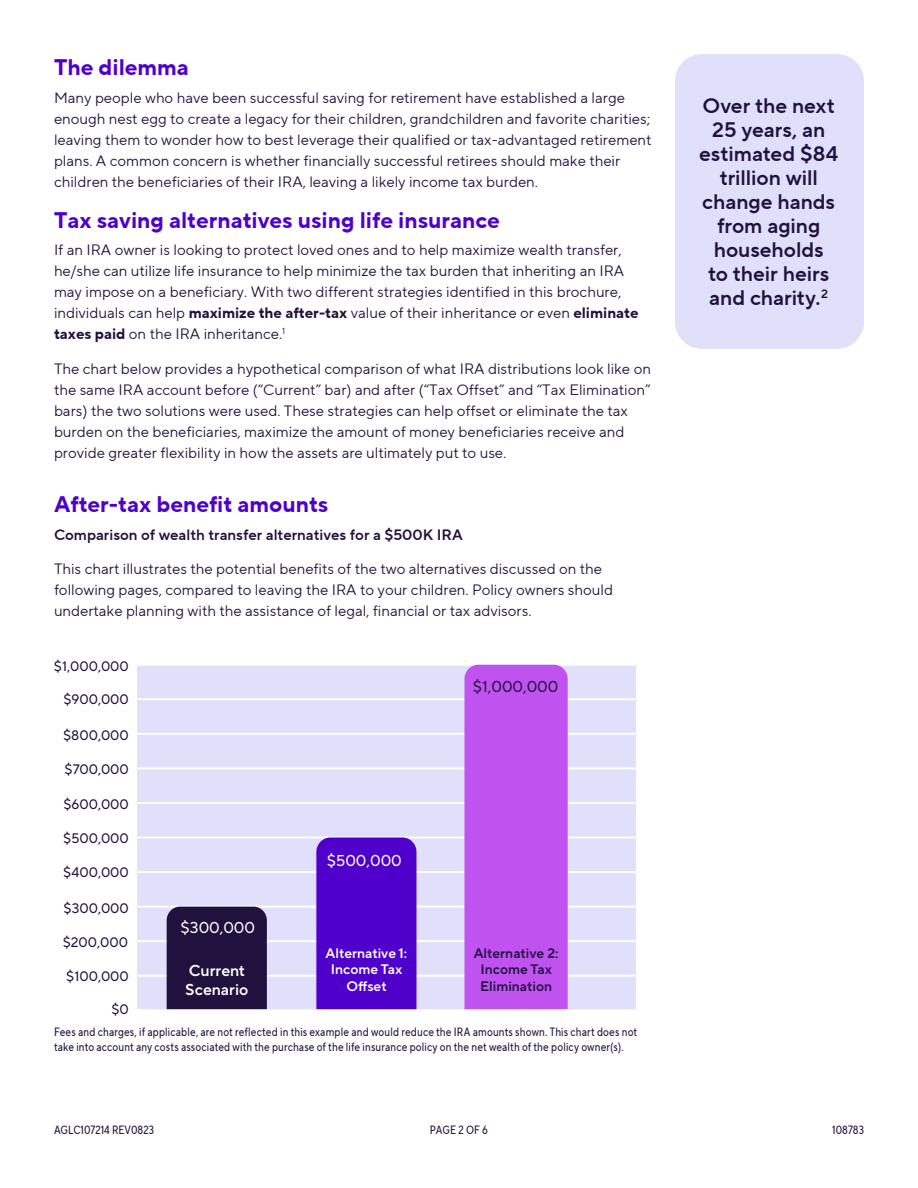
<style>
.page{position:relative;width:918px;height:1188px;background:#fff}
.page>*{position:absolute;margin:0;border:0;box-sizing:border-box;transform-origin:0 0}
.t1{font:700 22.5px "TT Norms Pro";color:#4f00ca}
.t2{font:21px/24px "TT Norms Pro Dm Bd";color:#20113e;text-align:center}
.t3{font:15.75px "TT Norms Pro";color:#fff}
.t4{font:15.75px/18.9px "TT Norms Pro Dm Bd";color:#fff}
.t5{font:15.75px "TT Norms Pro";color:#20113e}
.t6{font:15px/21px "TT Norms Pro";color:#20113e}
.t7{font:15px "TT Norms Pro Dm Bd";color:#20113e}
.t8{font:13.8px "TT Norms Pro";color:#20113e}
.t9{font:13.8px/16.5px "TT Norms Pro Dm Bd";color:#20113e;text-align:center}
.t10{font:13.8px/16.5px "TT Norms Pro Dm Bd";color:#fff;text-align:center}
.t11{font:12px/15px "TT Norms Pro Cond";letter-spacing:.015em;color:#20113e}
.s1{font-weight:700}
</style>
<div class="page">
<div style="left:137px;top:664px;width:499px;height:345px;background:#e0e0fb"></div>
<hr style="left:137px;top:975px;width:499px;height:2px;background:#fff">
<hr style="left:137px;top:940px;width:499px;height:2px;background:#fff">
<hr style="left:137px;top:906px;width:499px;height:2px;background:#fff">
<hr style="left:137px;top:871px;width:499px;height:2px;background:#fff">
<hr style="left:137px;top:837px;width:499px;height:1px;background:#fff">
<hr style="left:137px;top:802px;width:499px;height:2px;background:#fff">
<hr style="left:137px;top:767px;width:499px;height:2px;background:#fff">
<hr style="left:137px;top:733px;width:499px;height:2px;background:#fff">
<hr style="left:137px;top:698px;width:499px;height:2px;background:#fff">
<hr style="left:137px;top:664px;width:499px;height:2px;background:#fff">
<svg style="left:464px;top:665px;width:104px;height:344px;background:#c158ef"></svg>
<div style="left:316px;top:838px;width:100px;height:171px;background:#4f00ca"></div>
<div style="left:167px;top:907px;width:100px;height:102px;background:#20113e"></div>
<div style="left:675px;top:54px;width:189px;height:295px;background:#e0e0fb;border-radius:27px"></div>
<h1 class="t1" style="left:54px;top:51px;width:136px">The dilemma</h1>
<p class="t6" style="left:54px;top:87px;width:599px">Many people who have been successful saving for retirement have established a large enough nest egg to create a legacy for their children, grandchildren and favorite charities; leaving them to wonder how to best leverage their qualified or tax-advantaged retirement plans. A common concern is whether financially successful retirees should make their children the beneficiaries of their IRA, leaving a likely income tax burden.</p>
<h1 class="t1" style="left:54px;top:203px;width:447px">Tax saving alternatives using life insurance</h1>
<p class="t6" style="left:54px;top:240px;width:586px">If an IRA owner is looking to protect loved ones and to help maximize wealth transfer, he/she can utilize life insurance to help minimize the tax burden that inheriting an IRA may impose on a beneficiary. With two different strategies identified in this brochure, individuals can help <span class="s1">maximize the after-tax</span> value of their inheritance or even <span class="s1">eliminate taxes paid</span> on the IRA inheritance.<sup>1</sup></p>
<p class="t6" style="left:54px;top:358px;width:598px">The chart below provides a hypothetical comparison of what IRA distributions look like on the same IRA account before (“Current” bar) and after (“Tax Offset” and “Tax Elimination” bars) the two solutions were used. These strategies can help offset or eliminate the tax burden on the beneficiaries, maximize the amount of money beneficiaries receive and provide greater flexibility in how the assets are ultimately put to use.</p>
<h1 class="t1" style="left:54px;top:487px;width:276px">After-tax benefit amounts</h1>
<p class="t7" style="left:54px;top:523px;width:410px">Comparison of wealth transfer alternatives for a $500K IRA</p>
<p class="t6" style="left:54px;top:558px;width:560px">This chart illustrates the potential benefits of the two alternatives discussed on the following pages, compared to leaving the IRA to your children. Policy owners should undertake planning with the assistance of legal, financial or tax advisors.</p>
<p class="t8" style="left:54px;top:656px;width:76px">$1,000,000</p>
<p class="t8" style="left:63px;top:690px;width:67px">$900,000</p>
<p class="t8" style="left:63px;top:725px;width:67px">$800,000</p>
<p class="t8" style="left:65px;top:760px;width:66px">$700,000</p>
<p class="t8" style="left:63px;top:794px;width:67px">$600,000</p>
<p class="t8" style="left:63px;top:828px;width:67px">$500,000</p>
<p class="t8" style="left:63px;top:862px;width:67px">$400,000</p>
<p class="t8" style="left:64px;top:898px;width:67px">$300,000</p>
<p class="t8" style="left:63px;top:932px;width:67px">$200,000</p>
<p class="t8" style="left:66px;top:966px;width:64px">$100,000</p>
<p class="t8" style="left:111px;top:999px;width:19px">$0</p>
<p class="t3" style="left:181px;top:916px;width:76px">$300,000</p>
<p class="t4" style="left:185px;top:961px;width:65px">Current<br>Scenario</p>
<p class="t3" style="left:327px;top:849px;width:76px">$500,000</p>
<p class="t5" style="left:473px;top:675px;width:87px">$1,000,000</p>
<p class="t10" style="left:326px;top:945px;width:83px">Alternative 1:<br>Income Tax<br>Offset</p>
<p class="t9" style="left:474px;top:945px;width:86px">Alternative 2:<br>Income Tax<br>Elimination</p>
<p class="t11" style="left:54px;top:1024px;width:585px">Fees and charges, if applicable, are not reflected in this example and would reduce the IRA amounts shown. This chart does not take into account any costs associated with the purchase of the life insurance policy on the net wealth of the policy owner(s).</p>
<h2 class="t2" style="left:699px;top:93px;width:140px">Over the next<br>25 years, an estimated $84 trillion will change hands from aging households<br>to their heirs and charity.<sup>2</sup></h2>
<p class="t11" style="left:54px;top:1122px;width:102px">AGLC107214 REV0823</p>
<p class="t11" style="left:430px;top:1122px;width:60px">PAGE 2 OF 6</p>
<p class="t11" style="left:832px;top:1122px;width:33px">108783</p>
</div>
